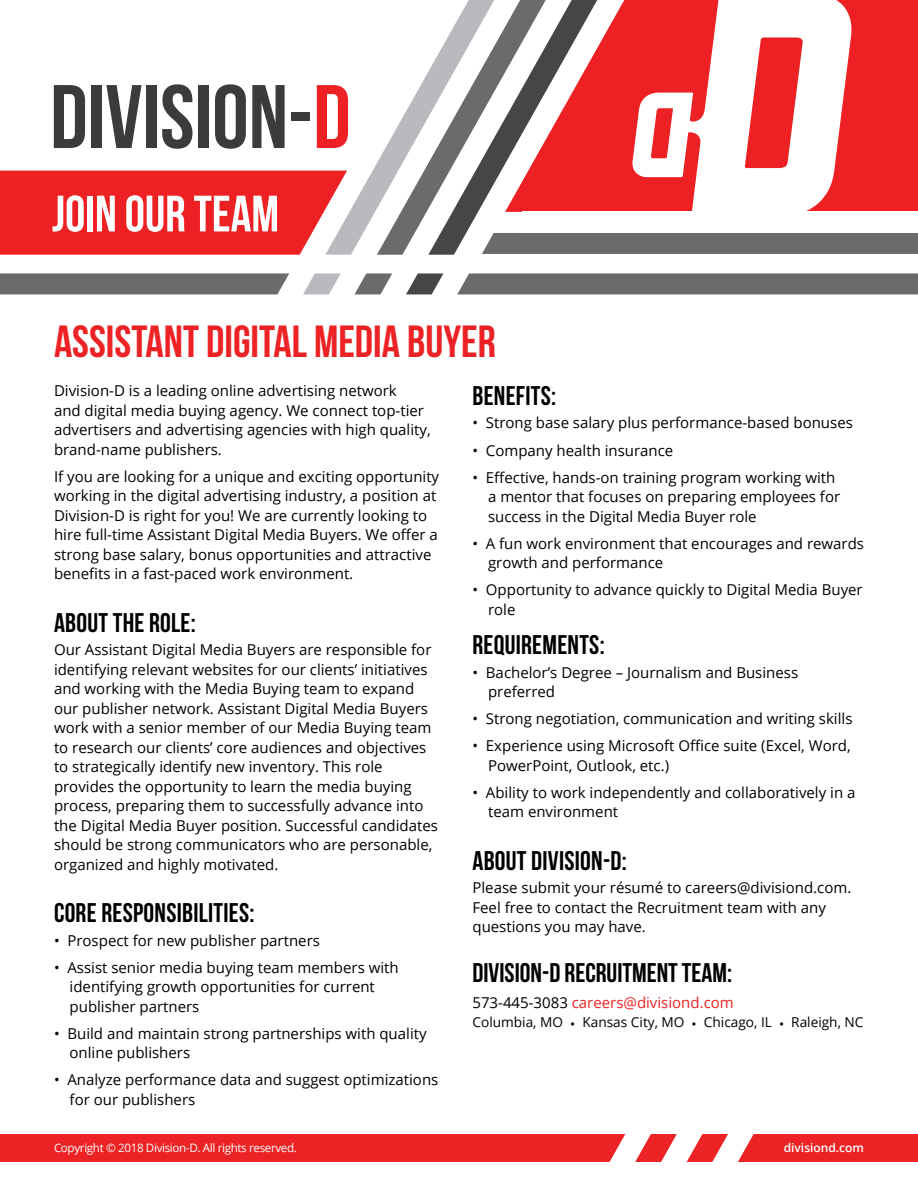
<style>
.page{position:relative;width:918px;height:1188px;background:#fff}
.page>*{position:absolute;margin:0;border:0;box-sizing:border-box;transform-origin:0 0}
.t1{font:45px "Bebas Neue";color:#ed2224}
.t2{font:27px "Bebas Neue";letter-spacing:.01em;color:#000}
.t3{font:15px/19.5px "Open Sans";color:#000}
.t4{font:15px "Open Sans";color:#ed2224}
.t5{font:13.65px "Open Sans";color:#000}
.t6{font:600 12px "Open Sans";color:#fff}
.t7{font:11.7px "Open Sans";letter-spacing:-.03em;color:#fff}
.s1{color:#000}
</style>
<div class="page">
<div style="left:0;top:1134px;width:918px;height:27px;background:#ed2224"></div>
<svg style="left:595px;top:1134px;width:173px;height:28px"></svg>
<svg style="left:355px;top:273px;width:37px;height:21px"></svg>
<svg style="left:406px;top:273px;width:37px;height:21px"></svg>
<svg style="left:303px;top:273px;width:38px;height:21px"></svg>
<div style="left:0;top:273px;width:289px;height:21px;background:#6b6b6b"></div>
<div style="left:457px;top:273px;width:461px;height:21px;background:#6b6b6b"></div>
<svg style="left:0;top:0;width:918px;height:255px"></svg>
<h1 class="t1" style="left:54px;top:317px;width:443px">ASSISTANT DIGITAL MEDIA BUYER</h1>
<p class="t3" style="left:54px;top:381px;width:378px">Division-D is a leading online advertising network<br>and digital media buying agency. We connect top-tier advertisers and advertising agencies with high quality, brand-name publishers.</p>
<p class="t3" style="left:54px;top:466px;width:387px">If you are looking for a unique and exciting opportunity working in the digital advertising industry, a position at Division-D is right for you! We are currently looking to hire full-time Assistant Digital Media Buyers. We offer a strong base salary, bonus opportunities and attractive benefits in a fast-paced work environment.</p>
<h2 class="t2" style="left:54px;top:608px;width:143px">ABOUT THE ROLE:</h2>
<p class="t3" style="left:54px;top:640px;width:385px">Our Assistant Digital Media Buyers are responsible for identifying relevant websites for our clients’ initiatives and working with the Media Buying team to expand our publisher network. Assistant Digital Media Buyers work with a senior member of our Media Buying team to research our clients’ core audiences and objectives to strategically identify new inventory. This role provides the opportunity to learn the media buying process, preparing them to successfully advance into the Digital Media Buyer position. Successful candidates should be strong communicators who are personable, organized and highly motivated.</p>
<h2 class="t2" style="left:54px;top:898px;width:202px">CORE RESPONSIBILITIES:</h2>
<p class="t3" style="left:54px;top:930px;width:267px">• Prospect for new publisher partners</p>
<p class="t3" style="left:70px;top:957px;width:331px;text-indent:-16px">• Assist senior media buying team members with identifying growth opportunities for current publisher partners</p>
<p class="t3" style="left:70px;top:1023px;width:359px;text-indent:-16px">• Build and maintain strong partnerships with quality online publishers</p>
<p class="t3" style="left:70px;top:1070px;width:370px;text-indent:-16px">• Analyze performance data and suggest optimizations for our publishers</p>
<h2 class="t2" style="left:472px;top:381px;width:85px">BENEFITS:</h2>
<p class="t3" style="left:472px;top:413px;width:382px">• Strong base salary plus performance-based bonuses</p>
<p class="t3" style="left:472px;top:440px;width:202px">• Company health insurance</p>
<p class="t3" style="left:488px;top:467px;width:354px;text-indent:-16px">• Effective, hands-on training program working with a mentor that focuses on preparing employees for success in the Digital Media Buyer role</p>
<p class="t3" style="left:488px;top:533px;width:377px;text-indent:-16px">• A fun work environment that encourages and rewards growth and performance</p>
<p class="t3" style="left:488px;top:580px;width:376px;text-indent:-16px">• Opportunity to advance quickly to Digital Media Buyer role</p>
<h2 class="t2" style="left:472px;top:630px;width:134px">REQUIREMENTS:</h2>
<p class="t3" style="left:488px;top:662px;width:312px;text-indent:-16px">• Bachelor’s Degree – Journalism and Business preferred</p>
<p class="t3" style="left:472px;top:709px;width:382px">• Strong negotiation, communication and writing skills</p>
<p class="t3" style="left:488px;top:736px;width:364px;text-indent:-16px">• Experience using Microsoft Office suite (Excel, Word,<br>PowerPoint, Outlook, etc.)</p>
<p class="t3" style="left:488px;top:782px;width:369px;text-indent:-16px">• Ability to work independently and collaboratively in a team environment</p>
<h2 class="t2" style="left:472px;top:846px;width:156px">ABOUT DIVISION-D:</h2>
<p class="t3" style="left:472px;top:878px;width:380px">Please submit your résumé to careers@divisiond.com.<br>Feel free to contact the Recruitment team with any questions you may have.</p>
<h2 class="t2" style="left:472px;top:958px;width:261px">DIVISION-D RECRUITMENT TEAM:</h2>
<p class="t4" style="left:472px;top:992px;width:263px"><span class="s1">573-445-3083</span> careers@divisiond.com</p>
<p class="t5" style="left:472px;top:1013px;width:392px">Columbia, MO • Kansas City, MO • Chicago, IL • Raleigh, NC</p>
<p class="t7" style="left:54px;top:1140px;width:245px">Copyright © 2018 Division-D. All rights reserved.</p>
<p class="t6" style="left:784px;top:1140px;width:82px">divisiond.com</p>
</div>
